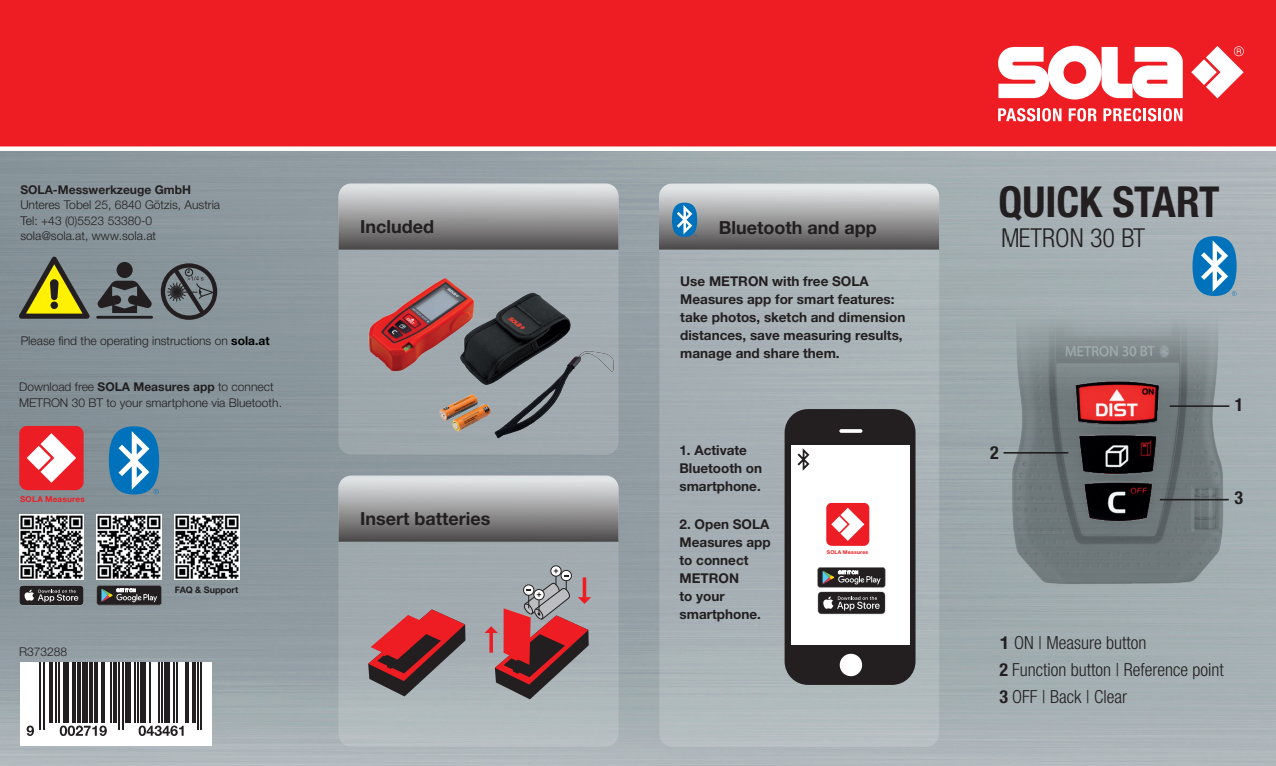
<style>
.page{position:relative;width:1276px;height:766px;background:#fff}
.page>*{position:absolute;margin:0;border:0;box-sizing:border-box;transform-origin:0 0}
.t1{font:700 condensed 42.75px "Helvetica Neue LTW1 G";color:#231f20}
.t2{font:300 condensed 26.1px "Helvetica Neue LTW1 G";color:#231f20}
.t3{font:300 condensed 18px/27px "Helvetica Neue LT Std";color:#231f20}
.t4{font:700 18px "Helvetica Neue LTW1 G";color:#231f20}
.t5{font:700 condensed 18px "Helvetica Neue LT Std";color:#231f20}
.t6{font:700 13.5px/18px "Helvetica Neue LTW1 G";color:#231f20}
.t7{font:300 12.15px/15.5px "Helvetica Neue LTW1 G";color:#231f20}
.t8{font:700 12.15px "Helvetica Neue LTW1 G";color:#231f20}
.t9{font:300 12.15px "Helvetica Neue LT Std";color:#231f20}
.t10{font:700 9px "Helvetica Neue LTW1 G";color:#231f20}
.t11{font:700 8.33px "Helvetica Neue LTW1 G";color:#eb1e26}
.t12{font:700 8.1px "Helvetica Neue LTW1 G";letter-spacing:.025em;color:#ee1d23}
.t13{font:700 5.62px "Helvetica Neue LTW1 G";color:#eb1e26}
.t14{font:700 5.17px "Helvetica Neue LTW1 G";letter-spacing:.025em;color:#ee1d23}
.s1{font-weight:700;color:#000}
.s2{font-weight:700}
.s3{font-family:"Helvetica Neue LTW1 G";font-weight:700;font-stretch:normal}
.s4{font-family:"Helvetica Neue LTW1 G";font-weight:700}
</style>
<div class="page">
<img style="left:0;top:151px;width:1276px;height:614px">
<div style="left:0;top:0;width:1276px;height:147px;background:#ee1d23"></div>
<svg style="left:998px;top:46px;width:184px;height:53px"></svg>
<svg style="left:1191px;top:46px;width:52px;height:52px"></svg>
<svg style="left:998px;top:108px;width:63px;height:13px"></svg>
<svg style="left:1068px;top:108px;width:28px;height:13px"></svg>
<svg style="left:1103px;top:108px;width:79px;height:13px"></svg>
<div style="left:20px;top:662px;width:191px;height:83px;background:#fff"></div>
<hr style="left:39px;top:662px;width:2px;height:67px;background:#231f20">
<hr style="left:43px;top:662px;width:2px;height:67px;background:#231f20">
<hr style="left:50px;top:662px;width:3px;height:60px;background:#231f20">
<hr style="left:55px;top:662px;width:2px;height:60px;background:#231f20">
<hr style="left:58px;top:662px;width:2px;height:60px;background:#231f20">
<div style="left:63px;top:662px;width:6px;height:60px;background:#231f20"></div>
<hr style="left:72px;top:662px;width:3px;height:60px;background:#231f20">
<hr style="left:77px;top:662px;width:4px;height:60px;background:#231f20">
<div style="left:82px;top:662px;width:5px;height:60px;background:#231f20"></div>
<hr style="left:89px;top:662px;width:4px;height:60px;background:#231f20">
<hr style="left:94px;top:662px;width:4px;height:60px;background:#231f20">
<hr style="left:101px;top:662px;width:4px;height:60px;background:#231f20">
<hr style="left:110px;top:662px;width:1px;height:60px;background:#231f20">
<hr style="left:113px;top:662px;width:4px;height:60px;background:#231f20">
<hr style="left:118px;top:662px;width:2px;height:67px;background:#231f20">
<hr style="left:122px;top:662px;width:1px;height:67px;background:#231f20">
<div style="left:125px;top:662px;width:5px;height:60px;background:#231f20"></div>
<hr style="left:134px;top:662px;width:1px;height:60px;background:#231f20">
<hr style="left:137px;top:662px;width:2px;height:60px;background:#231f20">
<div style="left:141px;top:662px;width:5px;height:60px;background:#231f20"></div>
<hr style="left:149px;top:662px;width:2px;height:60px;background:#231f20">
<hr style="left:158px;top:662px;width:1px;height:60px;background:#231f20">
<hr style="left:161px;top:662px;width:2px;height:60px;background:#231f20">
<div style="left:165px;top:662px;width:5px;height:60px;background:#231f20"></div>
<hr style="left:173px;top:662px;width:2px;height:60px;background:#231f20">
<hr style="left:177px;top:662px;width:1px;height:60px;background:#231f20">
<hr style="left:185px;top:662px;width:4px;height:60px;background:#231f20">
<hr style="left:192px;top:662px;width:4px;height:60px;background:#231f20">
<hr style="left:197px;top:662px;width:2px;height:67px;background:#231f20">
<hr style="left:201px;top:662px;width:1px;height:67px;background:#231f20">
<svg style="left:27px;top:725px;width:7px;height:10px"></svg>
<svg style="left:60px;top:725px;width:47px;height:10px"></svg>
<svg style="left:139px;top:725px;width:45px;height:10px"></svg>
<div style="left:0;top:146px;width:1276px;height:5px;background:#fff"></div>
<svg style="left:19px;top:256px;width:70px;height:62px;background:#8c8d4e"></svg>
<div style="left:161px;top:263px;width:56px;height:57px;border:4px solid #231f20;border-radius:50%"></div>
<svg style="left:167px;top:261px;width:49px;height:59px;background:#636a6e"></svg>
<div style="left:117px;top:262px;width:16px;height:16px;background:#231f20;border-radius:50%"></div>
<svg style="left:98px;top:280px;width:54px;height:33px;background:#53585b"></svg>
<hr style="left:98px;top:316px;width:54px;height:2px;background:#231f20">
<svg style="left:1226px;top:236px;width:10px;height:60px"></svg>
<svg style="left:19px;top:425px;width:65px;height:65px"></svg>
<svg style="left:97px;top:585px;width:65px;height:20px"></svg>
<svg style="left:19px;top:585px;width:65px;height:20px"></svg>
<img style="left:97px;top:514px;width:64px;height:65px">
<img style="left:174px;top:514px;width:65px;height:65px">
<img style="left:19px;top:514px;width:65px;height:65px">
<svg style="left:109px;top:426px;width:50px;height:68px"></svg>
<img style="left:1009px;top:210px;width:217px;height:376px">
<hr style="left:1169px;top:405px;width:60px;height:2px;background:#231f20">
<hr style="left:1160px;top:498px;width:68px;height:2px;background:#231f20">
<hr style="left:1003px;top:452px;width:65px;height:1px;background:#231f20">
<img style="left:1070px;top:376px;width:95px;height:155px">
<div style="left:659px;top:184px;width:280px;height:562px;background:#a9b3b7;border-radius:13px"></div>
<div style="left:784px;top:409px;width:131px;height:275px;background:#231f20;border-radius:23px"></div>
<div style="left:791px;top:445px;width:118px;height:199px;background:#fff"></div>
<div style="left:839px;top:653px;width:23px;height:23px;background:#fff;border-radius:50%"></div>
<hr style="left:839px;top:429px;width:23px;height:3px;background:#fff;border-radius:2px">
<svg style="left:797px;top:448px;width:12px;height:22px"></svg>
<svg style="left:826px;top:503px;width:43px;height:42px"></svg>
<svg style="left:817px;top:567px;width:68px;height:47px;background:#5c5a5b"></svg>
<div style="left:338px;top:184px;width:280px;height:270px;background:#9fa9ae;border-radius:13px"></div>
<svg style="left:338px;top:476px;width:280px;height:270px;background:#a8b1b5"></svg>
<svg style="left:338px;top:182px;width:280px;height:68px;background:#9b9b9c"></svg>
<svg style="left:338px;top:475px;width:280px;height:66px;background:#9d9d9e"></svg>
<svg style="left:368px;top:609px;width:97px;height:87px;background:#97595d"></svg>
<div style="left:550px;top:565px;width:11px;height:11px;border:1px solid #231f20;border-radius:50%"></div>
<svg style="left:484px;top:568px;width:107px;height:131px;background:#9c7579"></svg>
<svg style="left:659px;top:183px;width:280px;height:67px;background:#9a9ea1"></svg>
<img style="left:439px;top:283px;width:184px;height:165px">
<img style="left:369px;top:278px;width:105px;height:93px">
<p class="t8" style="left:20px;top:182px;width:172px">SOLA-Messwerkzeuge GmbH</p>
<p class="t7" style="left:20px;top:197px;width:201px">Unteres Tobel 25, 6840 Götzis, Austria<br>Tel: +43 (0)5523 53380-0 sola@sola.at, www.sola.at</p>
<p class="t7" style="left:21px;top:333px;width:250px">Please find the operating instructions on <span class="s1">sola.at</span></p>
<p class="t7" style="left:19px;top:379px;width:264px">Download free <span class="s2">SOLA Measures app</span> to connect<br>METRON 30 BT to your smartphone via Bluetooth.</p>
<p class="t11" style="left:11px;top:492px;width:84px">SOLA Measures App</p>
<p class="t12" style="left:20px;top:493px;width:66px">SOLA Measures</p>
<p class="t9" style="left:19px;top:643px;width:50px">R373288</p>
<p class="t10" style="left:175px;top:583px;width:65px">FAQ &amp; Support</p>
<h3 class="t4" style="left:360px;top:215px;width:75px">Included</h3>
<h3 class="t4" style="left:360px;top:507px;width:132px">Insert batteries</h3>
<h3 class="t4" style="left:719px;top:216px;width:159px">Bluetooth and app</h3>
<p class="t6" style="left:680px;top:272px;width:227px">Use METRON with free SOLA<br>Measures app for smart features: take photos, sketch and dimension distances, save measuring results, manage and share them.</p>
<p class="t6" style="left:679px;top:440px;width:84px">1. Activate<br>Bluetooth on smartphone.</p>
<p class="t6" style="left:679px;top:515px;width:93px">2. Open SOLA<br>Measures app to connect<br>METRON<br>to your smartphone.</p>
<p class="t13" style="left:820px;top:547px;width:56px">SOLA Measures App</p>
<p class="t14" style="left:827px;top:549px;width:43px">SOLA Measures</p>
<h1 class="t1" style="left:998px;top:176px;width:222px">QUICK START</h1>
<h2 class="t2" style="left:1001px;top:222px;width:146px">METRON 30 BT</h2>
<h3 class="t5" style="left:990px;top:441px;width:10px">2</h3>
<h3 class="t5" style="left:1234px;top:393px;width:10px">1</h3>
<h3 class="t5" style="left:1234px;top:487px;width:10px">3</h3>
<h3 class="t3" style="left:999px;top:628px;width:226px"><span class="s3">1</span> ON | Measure button<br><span class="s4">2</span> Function button | Reference point<br><span class="s4">3</span> OFF | Back | Clear</h3>
</div>
